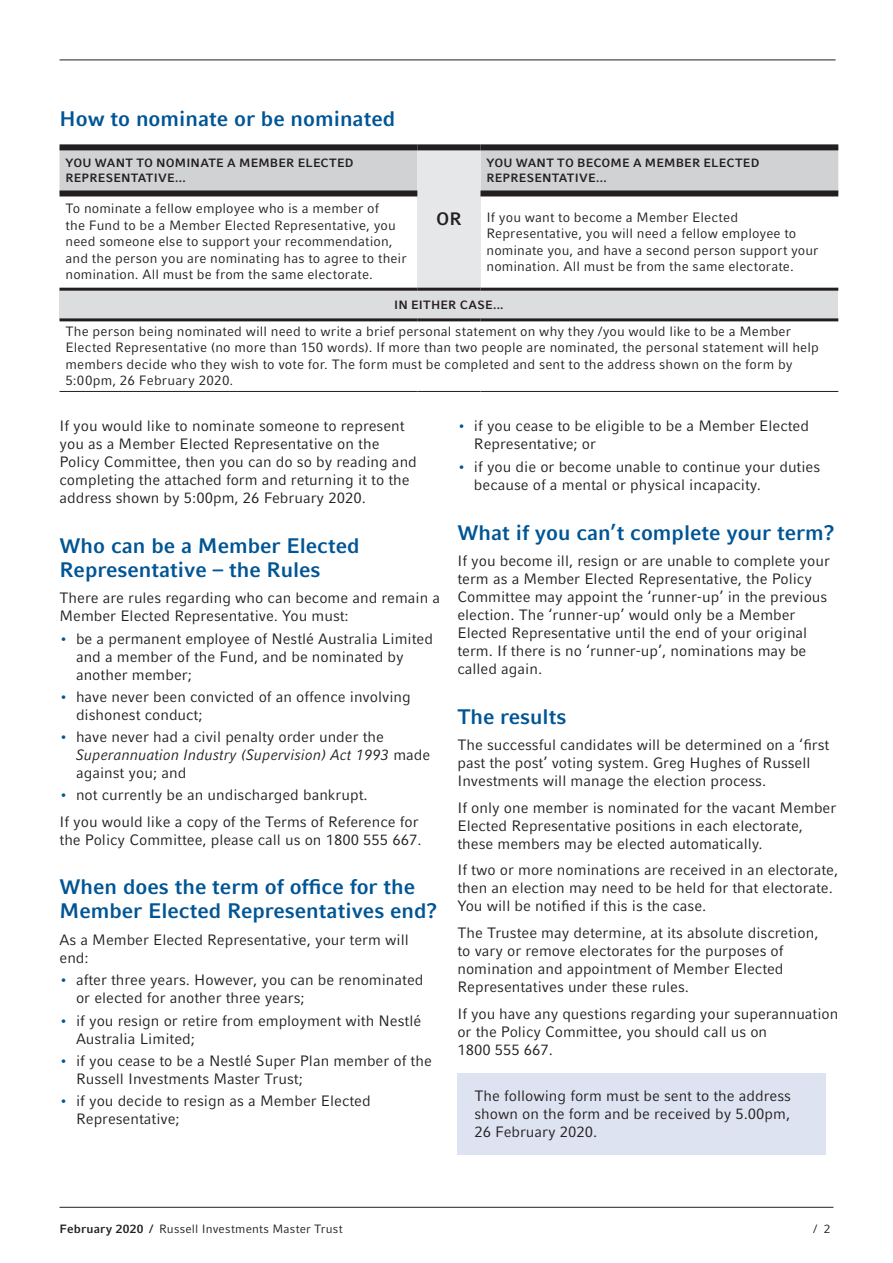
<style>
.page{position:relative;width:893px;height:1263px;background:#fff}
.page>*{position:absolute;margin:0;border:0;box-sizing:border-box;transform-origin:0 0}
.t1{font:700 21px/24px "Compatil Fact LT Pro";color:#005595}
.t2{font:700 18px "Compatil Fact LT Pro";color:#231f20}
.t3{font:15px/18px "Compatil Fact LT Pro";color:#231f20}
.t4{font:13.5px/16.5px "Compatil Fact LT Pro";letter-spacing:.01em;color:#231f20}
.t5{font:700 12px/15px "Compatil Fact LT Pro";letter-spacing:.015em;color:#231f20}
.t6{font:12px "Compatil Fact LT Pro";letter-spacing:.015em;color:#231f20}
.s1{color:#005595}
.s2{font-style:italic}
.s3{font-weight:700}
</style>
<div class="page">
<hr style="left:60px;top:1207px;width:773px;height:1px;background:#231f20">
<hr style="left:60px;top:60px;width:776px;height:1px;background:#231f20">
<div style="left:60px;top:150px;width:778px;height:40px;background:#d1d2d4"></div>
<div style="left:417px;top:147px;width:63px;height:142px;background:#e6e7e9"></div>
<div style="left:60px;top:289px;width:778px;height:31px;background:#dcdddf"></div>
<div style="left:60px;top:144px;width:357px;height:6px;background:#231f20"></div>
<div style="left:480px;top:144px;width:358px;height:6px;background:#231f20"></div>
<div style="left:60px;top:190px;width:357px;height:6px;background:#231f20"></div>
<div style="left:480px;top:190px;width:358px;height:6px;background:#231f20"></div>
<div style="left:417px;top:144px;width:63px;height:6px;background:#231f20"></div>
<hr style="left:60px;top:288px;width:357px;height:3px;background:#231f20">
<hr style="left:417px;top:288px;width:63px;height:3px;background:#231f20">
<hr style="left:480px;top:288px;width:358px;height:3px;background:#231f20">
<hr style="left:60px;top:318px;width:357px;height:3px;background:#231f20">
<hr style="left:417px;top:318px;width:63px;height:3px;background:#231f20">
<hr style="left:480px;top:318px;width:358px;height:3px;background:#231f20">
<hr style="left:60px;top:391px;width:357px;height:1px;background:#231f20">
<hr style="left:417px;top:391px;width:63px;height:1px;background:#231f20">
<hr style="left:480px;top:391px;width:358px;height:1px;background:#231f20">
<div style="left:457px;top:1073px;width:369px;height:81px;background:#dde3f0"></div>
<h1 class="t1" style="left:60px;top:106px;width:337px">How to nominate or be nominated</h1>
<p class="t5" style="left:66px;top:156px;width:290px">YOU WANT TO NOMINATE A MEMBER ELECTED<br>REPRESENTATIVE...</p>
<p class="t5" style="left:486px;top:156px;width:274px">YOU WANT TO BECOME A MEMBER ELECTED<br>REPRESENTATIVE...</p>
<p class="t4" style="left:66px;top:200px;width:343px">To nominate a fellow employee who is a member of<br>the Fund to be a Member Elected Representative, you need someone else to support your recommendation, and the person you are nominating has to agree to their nomination. All must be from the same electorate.</p>
<p class="t4" style="left:486px;top:209px;width:334px">If you want to become a Member Elected Representative, you will need a fellow employee to nominate you, and have a second person support your nomination. All must be from the same electorate.</p>
<p class="t5" style="left:394px;top:297px;width:111px">IN EITHER CASE...</p>
<p class="t4" style="left:66px;top:323px;width:755px">The person being nominated will need to write a brief personal statement on why they /you would like to be a Member Elected Representative (no more than 150 words). If more than two people are nominated, the personal statement will help members decide who they wish to vote for. The form must be completed and sent to the address shown on the form by 5:00pm, 26 February 2020.</p>
<p class="t3" style="left:60px;top:417px;width:359px">If you would like to nominate someone to represent you as a Member Elected Representative on the Policy Committee, then you can do so by reading and completing the attached form and returning it to the address shown by 5:00pm, 26 February 2020.</p>
<h1 class="t1" style="left:60px;top:534px;width:302px">Who can be a Member Elected<br>Representative – the Rules</h1>
<p class="t3" style="left:60px;top:589px;width:382px">There are rules regarding who can become and remain a<br>Member Elected Representative. You must:</p>
<p class="t3" style="left:76px;top:629px;width:358px;text-indent:-16px"><span class="s1">•</span> be a permanent employee of Nestlé Australia Limited and a member of the Fund, and be nominated by another member;</p>
<p class="t3" style="left:76px;top:688px;width:336px;text-indent:-16px"><span class="s1">•</span> have never been convicted of an offence involving dishonest conduct;</p>
<p class="t3" style="left:76px;top:728px;width:356px;text-indent:-16px"><span class="s1">•</span> have never had a civil penalty order under the<br><span class="s2">Superannuation Industry (Supervision) Act 1993</span> made against you; and</p>
<p class="t3" style="left:60px;top:782px;width:361px;line-height:26.5px"><span class="s1">•</span> not currently be an undischarged bankrupt.<br>If you would like a copy of the Terms of Reference for</p>
<p class="t3" style="left:60px;top:831px;width:364px">the Policy Committee, please call us on 1800 555 667.</p>
<h1 class="t1" style="left:60px;top:875px;width:379px">When does the term of office for the<br>Member Elected Representatives end?</h1>
<p class="t3" style="left:60px;top:931px;width:351px">As a Member Elected Representative, your term will end:</p>
<p class="t3" style="left:76px;top:971px;width:349px;text-indent:-16px"><span class="s1">•</span> after three years. However, you can be renominated or elected for another three years;</p>
<p class="t3" style="left:76px;top:1011px;width:347px;text-indent:-16px"><span class="s1">•</span> if you resign or retire from employment with Nestlé<br>Australia Limited;</p>
<p class="t3" style="left:76px;top:1051px;width:357px;text-indent:-16px"><span class="s1">•</span> if you cease to be a Nestlé Super Plan member of the<br>Russell Investments Master Trust;</p>
<p class="t3" style="left:76px;top:1092px;width:296px;text-indent:-16px"><span class="s1">•</span> if you decide to resign as a Member Elected<br>Representative;</p>
<p class="t2" style="left:436px;top:208px;width:27px">OR</p>
<p class="t3" style="left:474px;top:417px;width:337px;text-indent:-16px"><span class="s1">•</span> if you cease to be eligible to be a Member Elected<br>Representative; or</p>
<p class="t3" style="left:474px;top:457px;width:348px;line-height:18.8px;text-indent:-16px"><span class="s1">•</span> if you die or become unable to continue your duties because of a mental or physical incapacity.</p>
<h1 class="t1" style="left:457px;top:521px;width:379px">What if you can’t complete your term?</h1>
<p class="t3" style="left:457px;top:552px;width:374px">If you become ill, resign or are unable to complete your term as a Member Elected Representative, the Policy Committee may appoint the ‘runner-up’ in the previous election. The ‘runner-up’ would only be a Member Elected Representative until the end of your original term. If there is no ‘runner-up’, nominations may be called again.</p>
<h1 class="t1" style="left:457px;top:705px;width:111px">The results</h1>
<p class="t3" style="left:457px;top:736px;width:373px">The successful candidates will be determined on a ‘first past the post’ voting system. Greg Hughes of Russell<br>Investments will manage the election process.</p>
<p class="t3" style="left:457px;top:799px;width:380px">If only one member is nominated for the vacant Member<br>Elected Representative positions in each electorate, these members may be elected automatically.</p>
<p class="t3" style="left:457px;top:861px;width:382px">If two or more nominations are received in an electorate, then an election may need to be held for that electorate.<br>You will be notified if this is the case.</p>
<p class="t3" style="left:457px;top:924px;width:363px">The Trustee may determine, at its absolute discretion, to vary or remove electorates for the purposes of nomination and appointment of Member Elected Representatives under these rules.</p>
<p class="t3" style="left:457px;top:1004px;width:382px">If you have any questions regarding your superannuation or the Policy Committee, you should call us on<br>1800 555 667.</p>
<p class="t3" style="left:474px;top:1087px;width:318px;text-align:justify">The following form must be sent to the address shown on the form and be received by 5.00pm, 26 February 2020.</p>
<p class="t6" style="left:60px;top:1222px;width:285px"><span class="s3">February 2020 /</span> Russell Investments Master Trust</p>
<p class="t6" style="left:814px;top:1222px;width:19px">/ 2</p>
</div>
